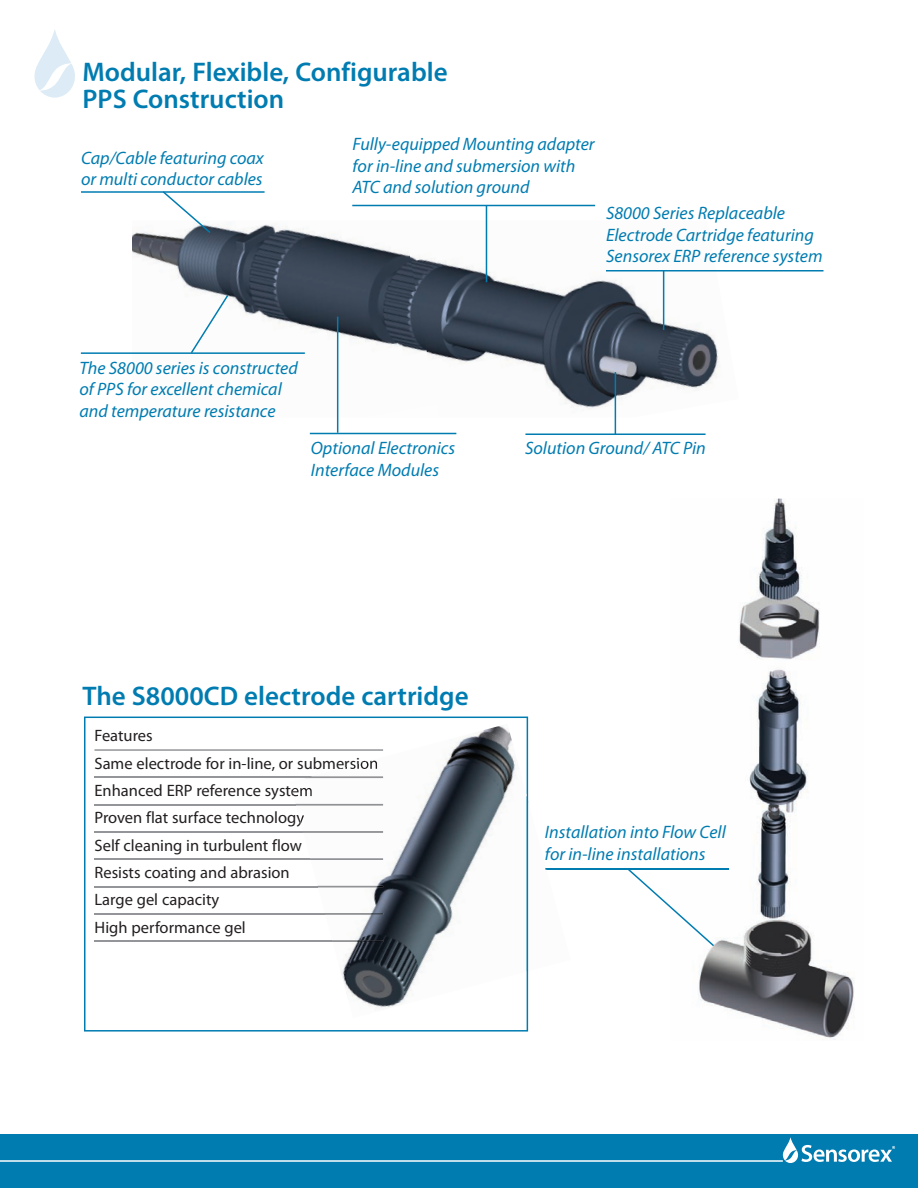
<style>
.page{position:relative;width:918px;height:1188px;background:#fff}
.page>*{position:absolute;margin:0;border:0;box-sizing:border-box;transform-origin:0 0}
.t1{font:600 27px/27px "Myriad Pro";color:#007cb1}
.t2{font:italic 18px/21.6px "Myriad Pro";color:#007cb1}
.t3{font:16.5px/27.3px "Myriad Pro";color:#231f20}
</style>
<div class="page">
<div style="left:0;top:1134px;width:918px;height:54px;background:#007cb1"></div>
<hr style="left:0;top:1160px;width:783px;height:2px;background:#fff">
<svg style="left:34px;top:29px;width:41px;height:69px"></svg>
<svg style="left:782px;top:1137px;width:113px;height:26px"></svg>
<img style="left:132px;top:224px;width:272px;height:194px">
<img style="left:404px;top:220px;width:316px;height:198px">
<img style="left:361px;top:404px;width:78px;height:14px">
<hr style="left:81px;top:191px;width:184px;height:2px;background:#007cb1">
<hr style="left:352px;top:205px;width:243px;height:1px;background:#007cb1">
<hr style="left:486px;top:206px;width:1px;height:76px;background:#007cb1">
<hr style="left:606px;top:270px;width:218px;height:2px;background:#007cb1">
<hr style="left:663px;top:271px;width:1px;height:59px;background:#007cb1">
<hr style="left:525px;top:434px;width:181px;height:1px;background:#007cb1">
<hr style="left:615px;top:372px;width:1px;height:62px;background:#007cb1">
<hr style="left:310px;top:433px;width:146px;height:1px;background:#007cb1">
<hr style="left:81px;top:352px;width:224px;height:2px;background:#007cb1">
<hr style="left:337px;top:317px;width:1px;height:116px;background:#007cb1">
<svg style="left:189px;top:293px;width:41px;height:62px"></svg>
<img style="left:698px;top:499px;width:156px;height:541px">
<svg style="left:84px;top:717px;width:444px;height:315px"></svg>
<svg style="left:628px;top:867px;width:88px;height:81px"></svg>
<svg style="left:161px;top:191px;width:51px;height:44px"></svg>
<hr style="left:546px;top:868px;width:183px;height:2px;background:#007cb1">
<img style="left:290px;top:724px;width:256px;height:294px">
<img style="left:305px;top:777px;width:78px;height:1px">
<img style="left:296px;top:804px;width:87px;height:1px">
<img style="left:303px;top:831px;width:80px;height:2px">
<img style="left:310px;top:858px;width:73px;height:2px">
<img style="left:318px;top:886px;width:65px;height:1px">
<img style="left:325px;top:913px;width:58px;height:2px">
<img style="left:332px;top:940px;width:51px;height:2px">
<img style="left:332px;top:759px;width:45px;height:12px">
<img style="left:290px;top:784px;width:22px;height:16px">
<img style="left:298px;top:811px;width:6px;height:16px">
<img style="left:527px;top:795px;width:1px;height:177px">
<h1 class="t1" style="left:82px;top:57px;width:367px">Modular, Flexible, Configurable<br>PPS Construction</h1>
<p class="t2" style="left:81px;top:146px;width:184px">Cap/Cable featuring coax or multi conductor cables</p>
<p class="t2" style="left:353px;top:133px;width:244px">Fully-equipped Mounting adapter for in-line and submersion with<br>ATC and solution ground</p>
<p class="t2" style="left:606px;top:202px;width:218px">S8000 Series Replaceable<br>Electrode Cartridge featuring<br>Sensorex ERP reference system</p>
<p class="t2" style="left:79px;top:357px;width:220px">The S8000 series is constructed of PPS for excellent chemical and temperature resistance</p>
<p class="t2" style="left:311px;top:437px;width:146px">Optional Electronics<br>Interface Modules</p>
<p class="t2" style="left:525px;top:437px;width:182px">Solution Ground/ ATC Pin</p>
<h1 class="t1" style="left:82px;top:682px;width:388px">The S8000CD electrode cartridge</h1>
<p class="t3" style="left:94px;top:722px;width:285px">Features<br>Same electrode for in-line, or submersion<br>Enhanced ERP reference system<br>Proven flat surface technology<br>Self cleaning in turbulent flow<br>Resists coating and abrasion<br>Large gel capacity<br>High performance gel</p>
<p class="t2" style="left:545px;top:821px;width:182px">Installation into Flow Cell for in-line installations</p>
</div>
